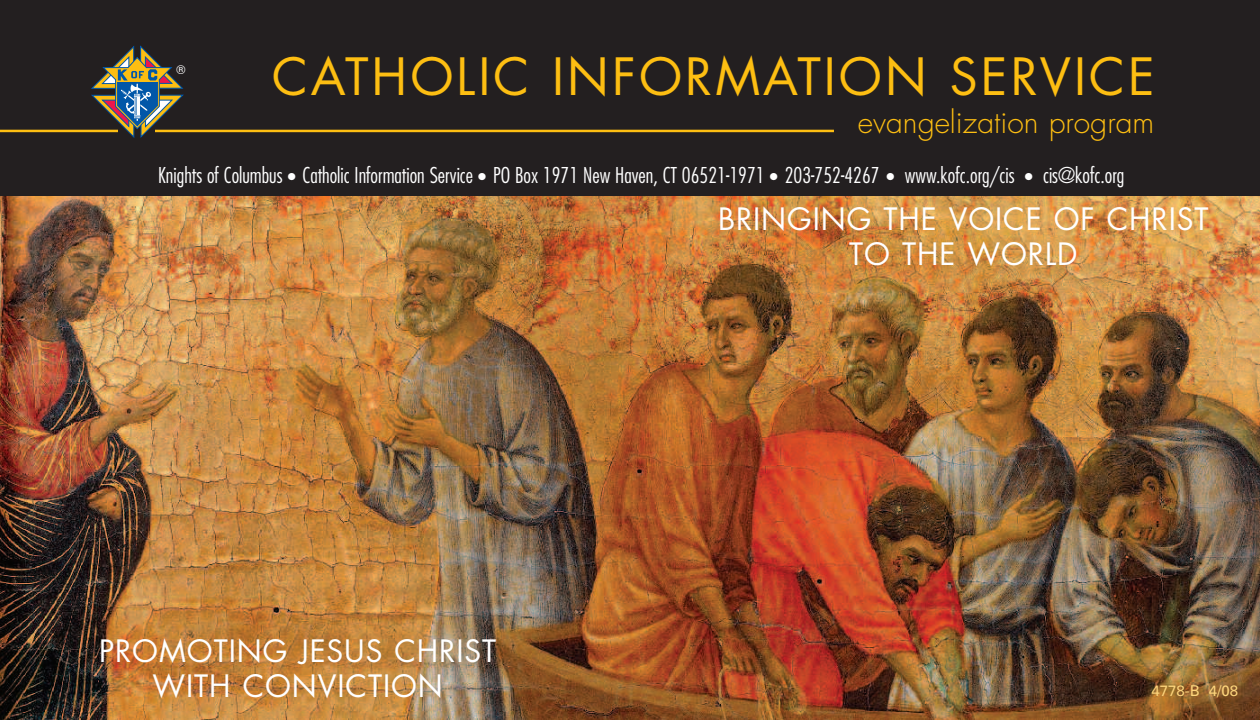
<style>
.page{position:relative;width:1260px;height:720px;background:#fff}
.page>*{position:absolute;margin:0;border:0;box-sizing:border-box;transform-origin:0 0}
.t1{font:50px "Futura";letter-spacing:.06em;color:#fdbe12}
.t2{font:30px/35px "Futura";letter-spacing:.03em;color:#fff;text-align:center}
.t3{font:300 30px "Futura";color:#fdbe12}
.t4{font:300 condensed 21.25px "Futura";color:#fff}
.t5{font:15px "Univers";color:#fed57c}
.t6{font:12.25px "Helvetica";color:#fff}
</style>
<div class="page">
<img style="left:0;top:196px;width:1260px;height:524px">
<div style="left:0;top:0;width:1260px;height:196px;background:#231f20"></div>
<hr style="left:0;top:130px;width:834px;height:2px;background:#fdbe12">
<svg style="left:91px;top:45px;width:94px;height:93px"></svg>
<h1 class="t1" style="left:272px;top:54px;width:884px">CATHOLIC INFORMATION SERVICE</h1>
<h2 class="t3" style="left:858px;top:108px;width:298px">evangelization program</h2>
<p class="t4" style="left:158px;top:166px;width:968px">Knights of Columbus ● Catholic Information Service ● PO Box 1971 New Haven, CT 06521-1971 ● 203-752-4267 ● www.kofc.org/cis ● cis@kofc.org</p>
<p class="t6" style="left:176px;top:65px;width:10px">®</p>
<h2 class="t2" style="left:99px;top:636px;width:399px">PROMOTING JESUS CHRIST<br>WITH CONVICTION</h2>
<h2 class="t2" style="left:718px;top:204px;width:492px">BRINGING THE VOICE OF CHRIST<br>TO THE WORLD</h2>
<p class="t5" style="left:1151px;top:685px;width:88px">4778-B 4/08</p>
</div>
